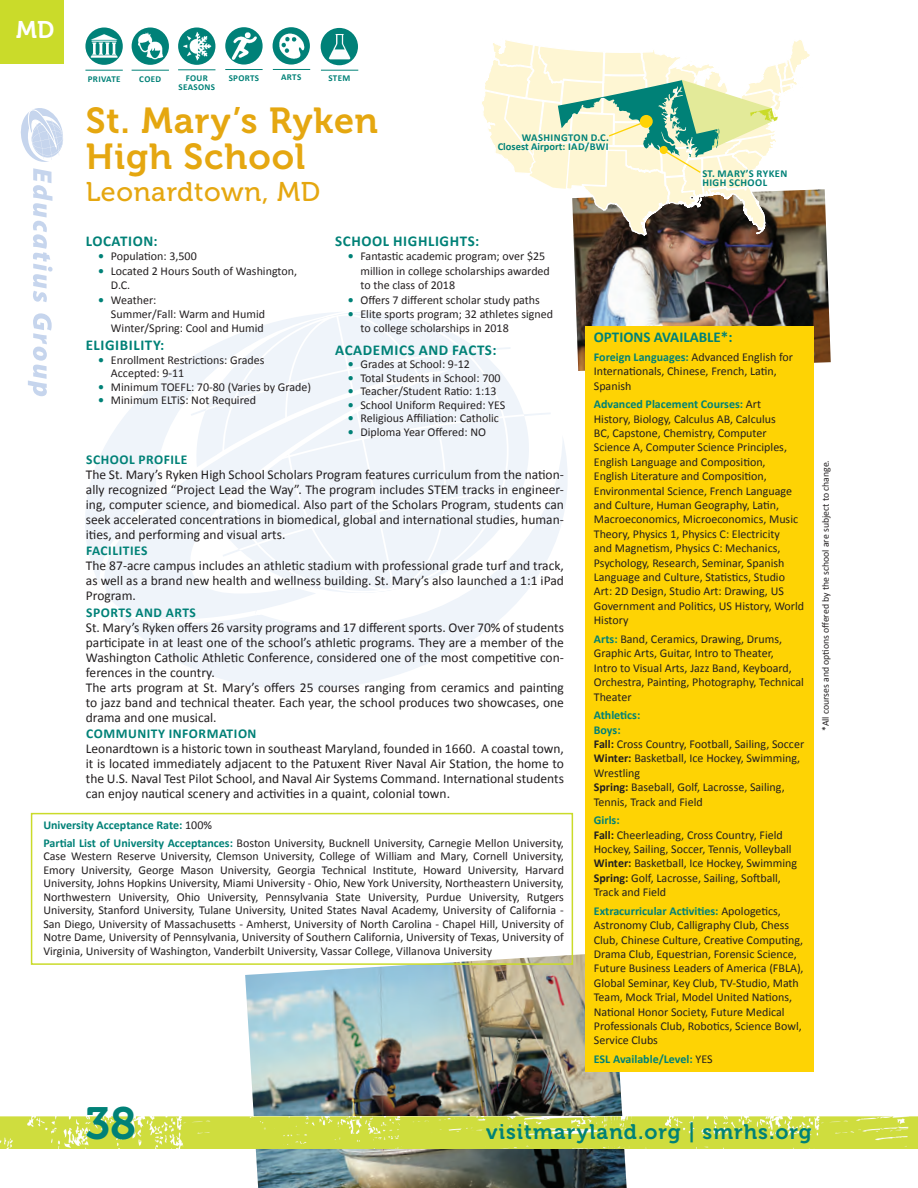
<style>
.page{position:relative;width:918px;height:1188px;background:#fff}
.page>*{position:absolute;margin:0;border:0;box-sizing:border-box;transform-origin:0 0}
.t1{font:45px "Museo 700";color:#008177}
.t2{font:36px/36px "Museo 700";letter-spacing:.025em;color:#e5a710}
.t3{font:27px "Museo 500";letter-spacing:.025em;color:#e5a710}
.t4{font:24px "Museo 700";color:#fff}
.t5{font:21px "Museo 700";letter-spacing:.05em;color:#008177}
.t6{font:700 15px "Calibri";letter-spacing:.04em;color:#008177}
.t7{font:700 15px "Calibri";color:#008177}
.t8{font:13.5px/15px "Calibri";color:#231f20;text-align:justify}
.t9{font:700 13.5px "Calibri";letter-spacing:.04em;color:#008177}
.t10{font:12px/14.4px "Calibri";color:#231f20}
.t11{font:700 12px "Calibri";color:#008177}
.t12{font:700 10.5px/9px "Calibri";color:#008177;text-align:right}
.t13{font:700 10.5px/9px "Calibri";letter-spacing:.04em;color:#008177}
.t14{font:9.75px "Calibri";color:#231f20}
.t15{font:700 9px/9px "Calibri";letter-spacing:.04em;color:#008177;text-align:center}
.s1{font-weight:700;color:#008177}
.s2{font-weight:700}
.s3{font-weight:400;color:#231f20}
</style>
<div class="page">
<svg style="left:20px;top:108px;width:43px;height:288px"></svg>
<svg style="left:85px;top:312px;width:483px;height:378px;fill:#f3f6fb"></svg>
<svg style="left:97px;top:374px;width:340px;height:252px"></svg>
<img style="left:245px;top:953px;width:382px;height:235px">
<img style="left:0;top:1116px;width:918px;height:32px">
<div style="left:0;top:0;width:64px;height:64px;background:#cadb2a"></div>
<img style="left:321px;top:28px;width:37px;height:37px;border-radius:19px">
<hr style="left:321px;top:70px;width:37px;height:1px;background:#008177">
<img style="left:574px;top:189px;width:257px;height:182px">
<div style="left:31px;top:813px;width:542px;height:152px;border:2px solid #cadb2a"></div>
<div style="left:585px;top:327px;width:228px;height:745px;background:#fed304"></div>
<img style="left:85px;top:27px;width:38px;height:38px;border-radius:19px">
<img style="left:132px;top:27px;width:37px;height:38px;border-radius:19px">
<hr style="left:85px;top:70px;width:38px;height:1px;background:#008177">
<hr style="left:132px;top:70px;width:37px;height:1px;background:#008177">
<svg style="left:482px;top:40px;width:331px;height:218px"></svg>
<div style="left:640px;top:115px;width:13px;height:13px;background:#fed304;border-radius:50%"></div>
<img style="left:178px;top:27px;width:37px;height:38px;border-radius:19px">
<hr style="left:178px;top:69px;width:37px;height:1px;background:#008177">
<img style="left:225px;top:27px;width:38px;height:38px;border-radius:19px">
<hr style="left:225px;top:69px;width:38px;height:1px;background:#008177">
<img style="left:273px;top:27px;width:37px;height:38px;border-radius:19px">
<hr style="left:273px;top:69px;width:37px;height:1px;background:#008177">
<h3 class="t4" style="left:16px;top:17px;width:40px">MD</h3>
<p class="t15" style="left:88px;top:74px;width:34px">PRIVATE</p>
<p class="t15" style="left:139px;top:74px;width:23px">COED</p>
<p class="t15" style="left:178px;top:74px;width:38px">FOUR<br>SEASONS</p>
<p class="t15" style="left:229px;top:74px;width:32px">SPORTS</p>
<p class="t15" style="left:281px;top:73px;width:22px">ARTS</p>
<p class="t15" style="left:328px;top:73px;width:23px">STEM</p>
<h2 class="t2" style="left:86px;top:103px;width:294px">St. Mary’s Ryken<br>High School</h2>
<h3 class="t3" style="left:86px;top:177px;width:236px">Leonardtown, MD</h3>
<p class="t12" style="left:498px;top:133px;width:113px">WASHINGTON D.C.<br>Closest Airport: IAD/BWI</p>
<p class="t13" style="left:702px;top:169px;width:86px">ST. MARY’S RYKEN<br>HIGH SCHOOL</p>
<p class="t6" style="left:86px;top:231px;width:74px">LOCATION:</p>
<p class="t10" style="left:98px;top:249px;width:100px"><span class="s1">•</span> Population: 3,500</p>
<p class="t10" style="left:111px;top:264px;width:188px;text-indent:-13px"><span class="s1">•</span> Located 2 Hours South of Washington,<br>D.C.</p>
<p class="t10" style="left:111px;top:292px;width:156px;text-indent:-13px"><span class="s1">•</span> Weather:<br>Summer/Fall: Warm and Humid<br>Winter/Spring: Cool and Humid</p>
<p class="t6" style="left:86px;top:336px;width:80px">ELIGIBILITY:</p>
<p class="t10" style="left:111px;top:353px;width:155px;line-height:13.5px;text-indent:-13px"><span class="s1">•</span> Enrollment Restrictions: Grades<br>Accepted: 9-11</p>
<p class="t10" style="left:98px;top:379px;width:214px"><span class="s1">•</span> Minimum TOEFL: 70-80 (Varies by Grade)</p>
<p class="t10" style="left:98px;top:393px;width:159px"><span class="s1">•</span> Minimum ELTiS: Not Required</p>
<p class="t6" style="left:335px;top:231px;width:146px">SCHOOL HIGHLIGHTS:</p>
<p class="t10" style="left:360px;top:249px;width:191px;text-indent:-13px"><span class="s1">•</span> Fantastic academic program; over $25 million in college scholarships awarded to the class of 2018</p>
<p class="t10" style="left:348px;top:292px;width:194px"><span class="s1">•</span> Offers 7 different scholar study paths</p>
<p class="t10" style="left:360px;top:307px;width:194px;text-indent:-13px"><span class="s1">•</span> Elite sports program; 32 athletes signed to college scholarships in 2018</p>
<p class="t6" style="left:335px;top:340px;width:163px">ACADEMICS AND FACTS:</p>
<p class="t10" style="left:348px;top:357px;width:124px"><span class="s1">•</span> Grades at School: 9-12</p>
<p class="t10" style="left:348px;top:370px;width:154px"><span class="s1">•</span> Total Students in School: 700</p>
<p class="t10" style="left:348px;top:384px;width:151px"><span class="s1">•</span> Teacher/Student Ratio: 1:13</p>
<p class="t10" style="left:348px;top:397px;width:159px"><span class="s1">•</span> School Uniform Required: YES</p>
<p class="t10" style="left:348px;top:411px;width:153px"><span class="s1">•</span> Religious Affiliation: Catholic</p>
<p class="t10" style="left:348px;top:424px;width:140px"><span class="s1">•</span> Diploma Year Offered: NO</p>
<p class="t9" style="left:86px;top:451px;width:103px">SCHOOL PROFILE</p>
<p class="t8" style="left:86px;top:467px;width:480px">The St. Mary’s Ryken High School Scholars Program features curriculum from the nation&shy;ally recognized “Project Lead the Way”. The program includes STEM tracks in engineer&shy;ing, computer science, and biomedical. Also part of the Scholars Program, students can seek accelerated concentrations in biomedical, global and international studies, human&shy;ities, and performing and visual arts.</p>
<p class="t9" style="left:86px;top:542px;width:63px">FACILITIES</p>
<p class="t8" style="left:86px;top:558px;width:480px">The 87-acre campus includes an athletic stadium with professional grade turf and track, as well as a brand new health and wellness building. St. Mary’s also launched a 1:1 iPad Program.</p>
<p class="t9" style="left:86px;top:604px;width:111px">SPORTS AND ARTS</p>
<p class="t8" style="left:86px;top:620px;width:480px;text-align:left">St. Mary’s Ryken offers 26 varsity programs and 17 different sports. Over 70% of students participate in at least one of the school’s athletic programs. They are a member of the Washington Catholic Athletic Conference, considered one of the most competitive con&shy;ferences in the country.<br>The arts program at St. Mary’s offers 25 courses ranging from ceramics and painting to jazz band and technical theater. Each year, the school produces two showcases, one drama and one musical.</p>
<p class="t9" style="left:86px;top:725px;width:172px">COMMUNITY INFORMATION</p>
<p class="t8" style="left:86px;top:741px;width:480px">Leonardtown is a historic town in southeast Maryland, founded in 1660. A coastal town, it is located immediately adjacent to the Patuxent River Naval Air Station, the home to the U.S. Naval Test Pilot School, and Naval Air Systems Command. International students can enjoy nautical scenery and activities in a quaint, colonial town.</p>
<p class="t10" style="left:43px;top:816px;width:522px;line-height:17.7px"><span class="s1">University Acceptance Rate:</span> 100%<br><span class="s1">Partial List of University Acceptances:</span> Boston University, Bucknell University, Carnegie Mellon University,</p>
<p class="t10" style="left:43px;top:850px;width:522px;line-height:13.5px;text-align:justify">Case Western Reserve University, Clemson University, College of William and Mary, Cornell University, Emory University, George Mason University, Georgia Technical Institute, Howard University, Harvard University, Johns Hopkins University, Miami University - Ohio, New York University, Northeastern University, Northwestern University, Ohio University, Pennsylvania State University, Purdue University, Rutgers University, Stanford University, Tulane University, United States Naval Academy, University of California - San Diego, University of Massachusetts - Amherst, University of North Carolina - Chapel Hill, University of Notre Dame, University of Pennsylvania, University of Southern California, University of Texas, University of Virginia, University of Washington, Vanderbilt University, Vassar College, Villanova University</p>
<p class="t7" style="left:594px;top:328px;width:140px">OPTIONS AVAILABLE*:</p>
<p class="t10" style="left:594px;top:350px;width:201px"><span class="s1">Foreign Languages:</span> Advanced English for<br>Internationals, Chinese, French, Latin,<br>Spanish</p>
<p class="t10" style="left:594px;top:397px;width:212px"><span class="s1">Advanced Placement Courses:</span> Art<br>History, Biology, Calculus AB, Calculus<br>BC, Capstone, Chemistry, Computer Science A, Computer Science Principles, English Language and Composition,<br>English Literature and Composition, Environmental Science, French Language and Culture, Human Geography, Latin, Macroeconomics, Microeconomics, Music Theory, Physics 1, Physics C: Electricity<br>and Magnetism, Physics C: Mechanics, Psychology, Research, Seminar, Spanish Language and Culture, Statistics, Studio Art: 2D Design, Studio Art: Drawing, US Government and Politics, US History, World History</p>
<p class="t10" style="left:594px;top:632px;width:212px"><span class="s1">Arts:</span> Band, Ceramics, Drawing, Drums, Graphic Arts, Guitar, Intro to Theater,<br>Intro to Visual Arts, Jazz Band, Keyboard, Orchestra, Painting, Photography, Technical Theater</p>
<p class="t10" style="left:594px;top:708px;width:212px"><span class="s1">Athletics:<br>Boys:<br></span><span class="s2">Fall:</span> Cross Country, Football, Sailing, Soccer<br><span class="s2">Winter:</span> Basketball, Ice Hockey, Swimming,<br>Wrestling<br><span class="s2">Spring:</span> Baseball, Golf, Lacrosse, Sailing,<br>Tennis, Track and Field</p>
<p class="t10" style="left:594px;top:813px;width:205px"><span class="s1">Girls:<br></span><span class="s2">Fall:</span> Cheerleading, Cross Country, Field Hockey, Sailing, Soccer, Tennis, Volleyball <span class="s2">Winter:</span> Basketball, Ice Hockey, Swimming <span class="s2">Spring:</span> Golf, Lacrosse, Sailing, Softball, Track and Field</p>
<p class="t10" style="left:594px;top:904px;width:211px"><span class="s1">Extracurricular Activities:</span> Apologetics, Astronomy Club, Calligraphy Club, Chess Club, Chinese Culture, Creative Computing, Drama Club, Equestrian, Forensic Science, Future Business Leaders of America (FBLA), Global Seminar, Key Club, TV-Studio, Math Team, Mock Trial, Model United Nations, National Honor Society, Future Medical Professionals Club, Robotics, Science Bowl, Service Clubs</p>
<p class="t11" style="left:594px;top:1051px;width:120px">ESL Available/Level: <span class="s3">YES</span></p>
<p class="t14" style="left:819px;top:731px;width:273px;rotate:-90deg">*All courses and options offered by the school are subject to change.</p>
<h1 class="t1" style="left:85px;top:1099px;width:53px">38</h1>
<h3 class="t5" style="left:486px;top:1120px;width:327px">visitmaryland.org | smrhs.org</h3>
</div>
